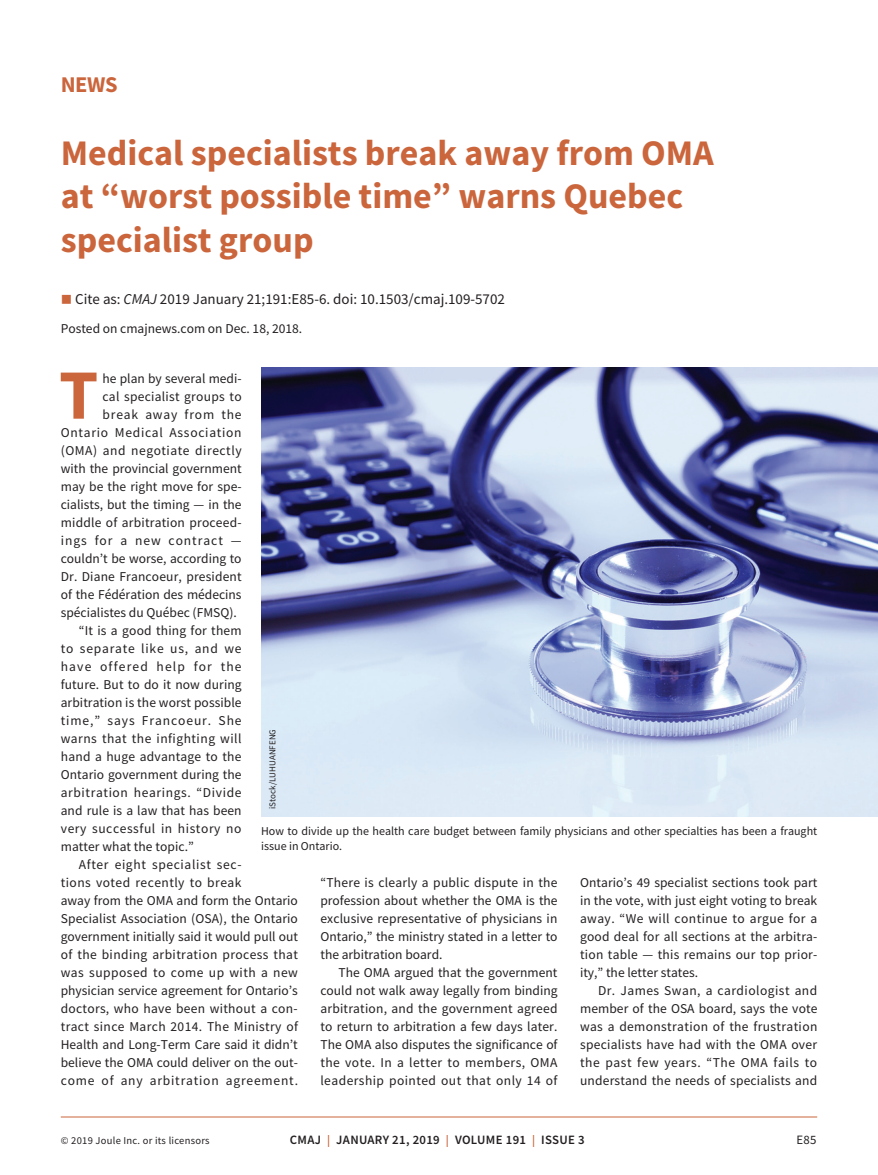
<style>
.page{position:relative;width:878px;height:1175px;background:#fff}
.page>*{position:absolute;margin:0;border:0;box-sizing:border-box;transform-origin:0 0}
.t1{font:700 70.65px "Source Sans Pro";color:#cb653c}
.t2{font:700 36px/43.2px "Source Sans Pro";color:#cb653c}
.t3{font:700 22.5px "Source Sans Pro";color:#cb653c}
.t4{font:15px "Source Sans Pro";color:#231f20}
.t5{font:13.5px/18px "Source Sans Pro";letter-spacing:.015em;color:#231f20;text-align:justify}
.t6{font:13.5px "Source Sans Pro";letter-spacing:.035em;color:#231f20}
.t7{font:13.5px "Source Sans Pro";letter-spacing:.045em;color:#231f20}
.t8{font:13.5px "Source Sans Pro";letter-spacing:.055em;color:#231f20}
.t9{font:13.5px "Source Sans Pro";letter-spacing:.06em;color:#231f20}
.t10{font:13.5px "Source Sans Pro";letter-spacing:.04em;color:#231f20}
.t11{font:13.5px "Source Sans Pro";letter-spacing:.065em;color:#231f20}
.t12{font:13.5px "Source Sans Pro";letter-spacing:.085em;color:#231f20}
.t13{font:13.5px "Source Sans Pro";letter-spacing:.07em;color:#231f20}
.t14{font:600 12.75px "Source Sans Pro";letter-spacing:.025em;color:#231f20}
.t15{font:12.75px "Source Sans Pro";color:#231f20}
.t16{font:12px/15px "Source Sans Pro";color:#231f20}
.t17{font:10.5px "Source Sans Pro";letter-spacing:.025em;color:#231f20}
.t18{font:9px "Source Sans Pro";color:#231f20}
.s1{color:#cb653c}
.s2{font-style:italic}
.s3{font-size:12px;color:#cb653c}
</style>
<div class="page">
<hr style="left:61px;top:1116px;width:756px;height:1px;background:#cb653c">
<img style="left:261px;top:367px;width:617px;height:449px">
<h3 class="t3" style="left:61px;top:69px;width:58px">NEWS</h3>
<h2 class="t2" style="left:61px;top:131px;width:654px">Medical specialists break away from OMA at “worst possible time” warns Quebec specialist group</h2>
<p class="t4" style="left:61px;top:289px;width:445px"><span class="s1">■</span> Cite as: <span class="s2">CMAJ</span> 2019 January 21;191:E85-6. doi: 10.1503/cmaj.109-5702</p>
<p class="t5" style="left:61px;top:319px;width:243px">Posted on cmajnews.com on Dec. 18, 2018.</p>
<h1 class="t1" style="left:59px;top:347px;width:41px">T</h1>
<p class="t5" style="left:102px;top:369px;width:141px">he plan by several medi-</p>
<p class="t5" style="left:102px;top:387px;width:141px">cal specialist groups to</p>
<p class="t9" style="left:102px;top:405px;width:140px">break away from the</p>
<p class="t8" style="left:61px;top:423px;width:182px">Ontario Medical Association</p>
<p class="t10" style="left:61px;top:441px;width:182px">(OMA) and negotiate directly</p>
<p class="t5" style="left:61px;top:459px;width:182px">with the provincial government</p>
<p class="t5" style="left:61px;top:477px;width:182px">may be the right move for spe-</p>
<p class="t5" style="left:61px;top:495px;width:182px">cialists, but the timing — in the</p>
<p class="t5" style="left:61px;top:513px;width:182px">middle of arbitration proceed-</p>
<p class="t13" style="left:61px;top:531px;width:182px">ings for a new contract —</p>
<p class="t5" style="left:61px;top:549px;width:182px">couldn’t be worse, according to</p>
<p class="t5" style="left:61px;top:567px;width:182px">Dr. Diane Francoeur, president</p>
<p class="t5" style="left:61px;top:585px;width:182px">of the Fédération des médecins</p>
<p class="t5" style="left:61px;top:603px;width:177px">spécialistes du Québec (FMSQ).</p>
<p class="t5" style="left:79px;top:621px;width:164px">“It is a good thing for them</p>
<p class="t8" style="left:61px;top:639px;width:182px">to separate like us, and we</p>
<p class="t12" style="left:61px;top:657px;width:182px">have offered help for the</p>
<p class="t5" style="left:61px;top:675px;width:182px">future. But to do it now during</p>
<p class="t5" style="left:61px;top:693px;width:182px">arbitration is the worst possible</p>
<p class="t11" style="left:61px;top:711px;width:182px">time,” says Francoeur. She</p>
<p class="t6" style="left:61px;top:729px;width:182px">warns that the infighting will</p>
<p class="t5" style="left:61px;top:747px;width:182px">hand a huge advantage to the</p>
<p class="t5" style="left:61px;top:765px;width:182px">Ontario government during the</p>
<p class="t7" style="left:61px;top:783px;width:182px">arbitration hearings. “Divide</p>
<p class="t5" style="left:61px;top:801px;width:182px">and rule is a law that has been</p>
<p class="t7" style="left:61px;top:819px;width:182px">very successful in history no</p>
<p class="t5" style="left:61px;top:837px;width:135px">matter what the topic.”</p>
<p class="t7" style="left:79px;top:855px;width:164px">After eight specialist sec-</p>
<p class="t6" style="left:61px;top:873px;width:182px">tions voted recently to break</p>
<p class="t5" style="left:61px;top:891px;width:238px">away from the OMA and form the Ontario</p>
<p class="t5" style="left:61px;top:909px;width:239px">Specialist Association (OSA), the Ontario</p>
<p class="t5" style="left:61px;top:927px;width:239px">government initially said it would pull out</p>
<p class="t5" style="left:61px;top:945px;width:239px">of the binding arbitration process that</p>
<p class="t6" style="left:61px;top:963px;width:239px">was supposed to come up with a new</p>
<p class="t5" style="left:61px;top:981px;width:239px">physician service agreement for Ontario’s</p>
<p class="t5" style="left:61px;top:999px;width:238px">doctors, who have been without a con-</p>
<p class="t5" style="left:61px;top:1017px;width:239px">tract since March 2014. The Ministry of</p>
<p class="t5" style="left:61px;top:1035px;width:238px">Health and Long-Term Care said it didn’t</p>
<p class="t5" style="left:61px;top:1053px;width:239px">believe the OMA could deliver on the out-</p>
<p class="t9" style="left:61px;top:1071px;width:239px">come of any arbitration agreement.</p>
<p class="t18" style="left:267px;top:809px;width:81px;rotate:-90deg">iStock/LUHUANFENG</p>
<p class="t16" style="left:261px;top:823px;width:557px">How to divide up the health care budget between family physicians and other specialties has been a fraught issue in Ontario.</p>
<p class="t5" style="left:580px;top:873px;width:239px">Ontario’s 49 specialist sections took part in the vote, with just eight voting to break away. “We will continue to argue for a good deal for all sections at the arbitra&shy;tion table — this remains our top prior&shy;ity,” the letter states.</p>
<p class="t5" style="left:580px;top:981px;width:239px;text-indent:18px">Dr. James Swan, a cardiologist and member of the OSA board, says the vote was a demonstration of the frustration specialists have had with the OMA over the past few years. “The OMA fails to understand the needs of specialists and</p>
<p class="t5" style="left:320px;top:873px;width:239px">“There is clearly a public dispute in the profession about whether the OMA is the exclusive representative of physicians in Ontario,” the ministry stated in a letter to the arbitration board.</p>
<p class="t5" style="left:320px;top:963px;width:239px;text-indent:18px">The OMA argued that the government could not walk away legally from binding arbitration, and the government agreed to return to arbitration a few days later.<br>The OMA also disputes the significance of the vote. In a letter to members, OMA leadership pointed out that only 14 of</p>
<p class="t17" style="left:61px;top:1134px;width:150px">© 2019 Joule Inc. or its licensors</p>
<p class="t14" style="left:290px;top:1131px;width:296px">CMAJ <span class="s3">|</span> JANUARY 21, 2019 <span class="s3">|</span> VOLUME 191 <span class="s3">|</span> ISSUE 3</p>
<p class="t15" style="left:796px;top:1132px;width:22px">E85</p>
</div>
